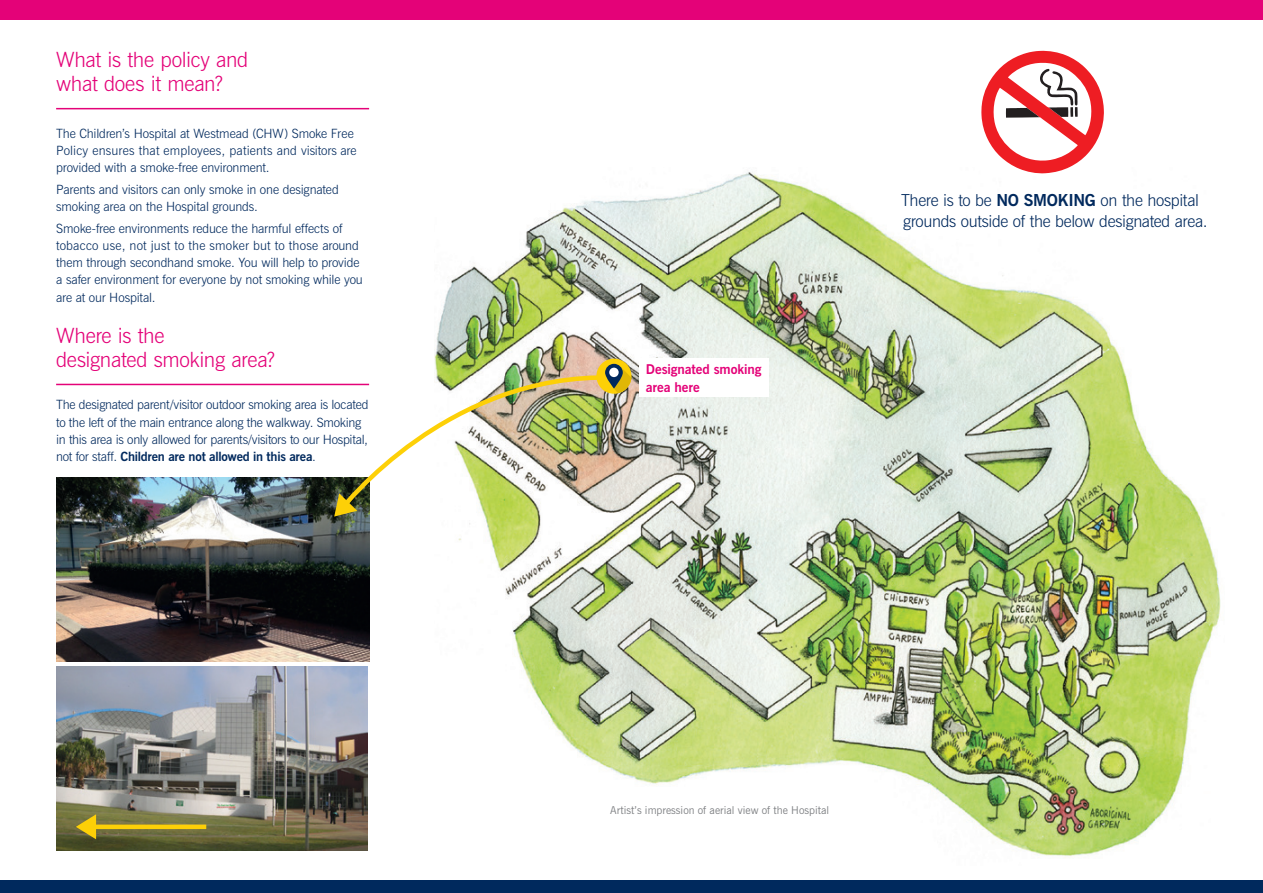
<style>
.page{position:relative;width:1263px;height:893px;background:#fff}
.page>*{position:absolute;margin:0;border:0;box-sizing:border-box;transform-origin:0 0}
.t1{font:300 21px/24px "News Gothic BT";letter-spacing:-.015em;color:#e40278}
.t2{font:300 16.5px/21px "News Gothic BT";letter-spacing:-.02em;color:#00295d}
.t3{font:700 13.5px/18px "News Gothic BT";letter-spacing:-.005em;color:#e40278}
.t4{font:300 12.75px/17.2px "News Gothic BT";letter-spacing:-.01em;color:#00295d}
.t5{font:10.8px "News Gothic BT";color:#808285}
.s1{font-weight:700}
</style>
<div class="page">
<img style="left:435px;top:172px;width:786px;height:686px">
<img style="left:56px;top:477px;width:313px;height:184px">
<img style="left:56px;top:667px;width:311px;height:183px">
<div style="left:84px;top:824px;width:122px;height:5px;background:#fdd007"></div>
<svg style="left:76px;top:814px;width:20px;height:25px"></svg>
<svg style="left:981px;top:50px;width:123px;height:124px"></svg>
<img style="left:334px;top:359px;width:297px;height:158px">
<svg style="left:605px;top:364px;width:18px;height:25px"></svg>
<div style="left:609px;top:368px;width:10px;height:9px;background:#fff;border-radius:50%"></div>
<div style="left:0;top:0;width:1263px;height:19px;background:#e40278"></div>
<div style="left:0;top:881px;width:1263px;height:12px;background:#00295d"></div>
<div style="left:639px;top:358px;width:130px;height:39px;background:#fff"></div>
<hr style="left:56px;top:108px;width:313px;height:1px;background:#e40278">
<hr style="left:56px;top:384px;width:313px;height:1px;background:#e40278">
<h1 class="t1" style="left:56px;top:47px;width:194px">What is the policy and what does it mean?</h1>
<p class="t4" style="left:56px;top:125px;width:302px">The Children’s Hospital at Westmead (CHW) Smoke Free<br>Policy ensures that employees, patients and visitors are provided with a smoke-free environment.</p>
<p class="t4" style="left:56px;top:181px;width:284px">Parents and visitors can only smoke in one designated smoking area on the Hospital grounds.</p>
<p class="t4" style="left:56px;top:219px;width:308px">Smoke-free environments reduce the harmful effects of tobacco use, not just to the smoker but to those around them through secondhand smoke. You will help to provide a safer environment for everyone by not smoking while you are at our Hospital.</p>
<h1 class="t1" style="left:56px;top:323px;width:220px">Where is the<br>designated smoking area?</h1>
<p class="t4" style="left:56px;top:396px;width:314px">The designated parent/visitor outdoor smoking area is located to the left of the main entrance along the walkway. Smoking in this area is only allowed for parents/visitors to our Hospital, not for staff. <span class="s1">Children are not allowed in this area</span>.</p>
<p class="t3" style="left:646px;top:360px;width:117px">Designated smoking area here</p>
<p class="t2" style="left:901px;top:189px;width:308px">There is to be <span class="s1">NO SMOKING</span> on the hospital grounds outside of the below designated area.</p>
<p class="t5" style="left:610px;top:804px;width:220px">Artist’s impression of aerial view of the Hospital</p>
</div>
